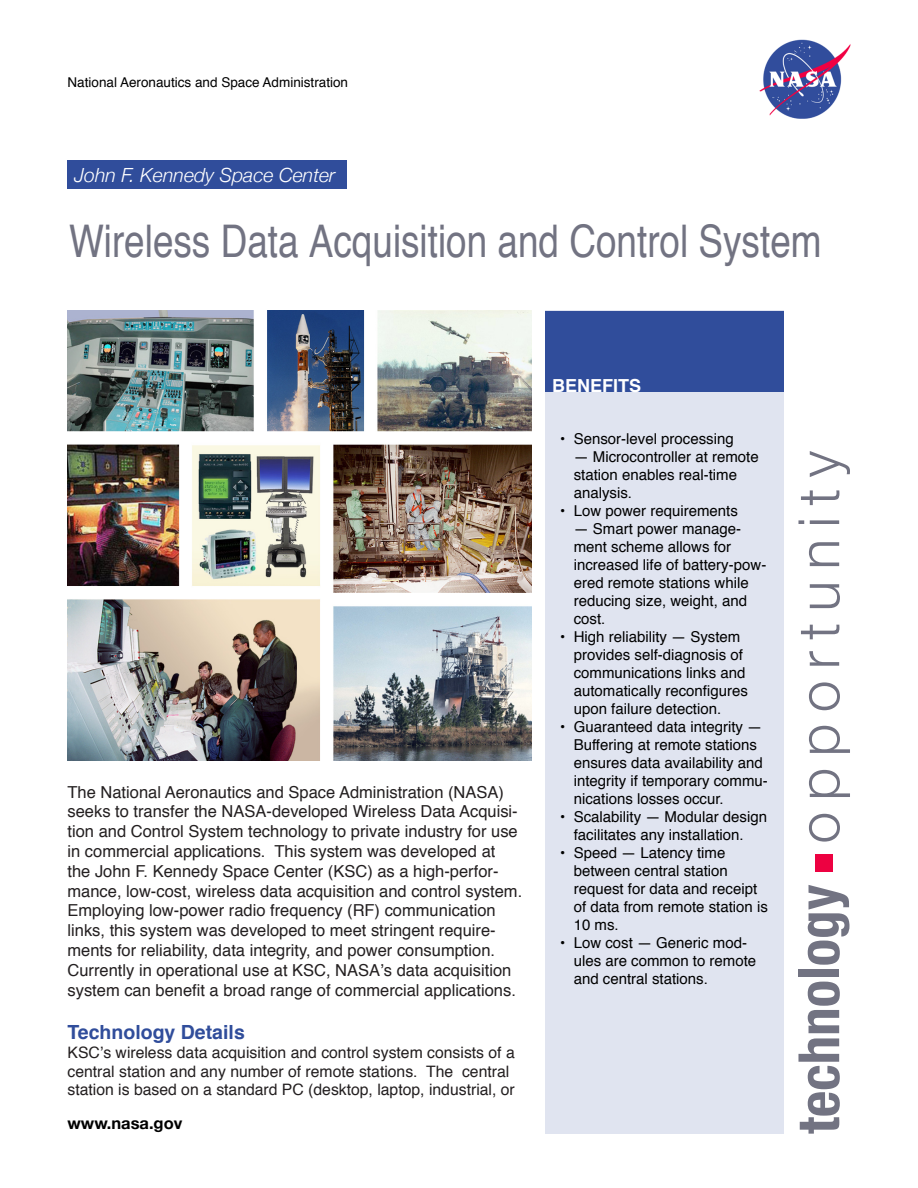
<style>
.page{position:relative;width:918px;height:1188px;background:#fff}
.page>*{position:absolute;margin:0;border:0;box-sizing:border-box;transform-origin:0 0}
.t1{font:300 57px "Helvetica Neue";letter-spacing:.2em;color:#727382}
.t2{font:condensed 45px "Helvetica";color:#727382}
.t3{font:italic 300 19.5px "Helvetica Neue";color:#fff}
.t4{font:700 19.5px "Helvetica";color:#304d9b}
.t5{font:700 18px "Helvetica";color:#fff}
.t6{font:16.5px/19.8px "Helvetica";color:#231f20}
.t7{font:700 16.5px "Helvetica Neue";color:#000}
.t8{font:15.75px/18.9px "Helvetica";color:#231f20}
.Bulleted_List_Style{font:15px/18px "Helvetica";color:#000}
.t9{font:13.5px "Helvetica";color:#000}
.s1{font-weight:700;font-stretch:condensed}
</style>
<div class="page">
<img style="left:759px;top:40px;width:92px;height:79px">
<div style="left:816px;top:855px;width:17px;height:17px;background:#ed0141"></div>
<div style="left:545px;top:311px;width:239px;height:823px;background:#e0e4f0"></div>
<div style="left:545px;top:311px;width:239px;height:81px;background:#304d9b"></div>
<div style="left:68px;top:161px;width:279px;height:28px;background:#304d9b"></div>
<img style="left:67px;top:310px;width:465px;height:450px">
<p class="t9" style="left:68px;top:71px;width:282px">National Aeronautics and Space Administration</p>
<p class="t3" style="left:75px;top:163px;width:262px">John F. Kennedy Space Center</p>
<p class="t2" style="left:69px;top:213px;width:754px">Wireless Data Acquisition and Control System</p>
<p class="t6" style="left:68px;top:781px;width:456px">The National Aeronautics and Space Administration (NASA) seeks to transfer the NASA-developed Wireless Data Acquisi&shy;tion and Control System technology to private industry for use in commercial applications. This system was developed at the John F. Kennedy Space Center (KSC) as a high-perfor&shy;mance, low-cost, wireless data acquisition and control system.<br>Employing low-power radio frequency (RF) communication links, this system was developed to meet stringent require&shy;ments for reliability, data integrity, and power consumption.<br>Currently in operational use at KSC, NASA’s data acquisition system can benefit a broad range of commercial applications.</p>
<p class="t4" style="left:68px;top:1014px;width:179px">Technology Details</p>
<p class="t8" style="left:68px;top:1042px;width:449px">KSC’s wireless data acquisition and control system consists of a central station and any number of remote stations. The central station is based on a standard PC (desktop, laptop, industrial, or</p>
<p class="t7" style="left:68px;top:1113px;width:116px">www.nasa.gov</p>
<p class="t5" style="left:552px;top:369px;width:91px">BENEFITS</p>
<p class="Bulleted_List_Style" style="left:560px;top:429px;width:175px">• Sensor-level processing</p>
<p class="Bulleted_List_Style" style="left:574px;top:447px;width:187px">— Microcontroller at remote station enables real-time analysis.</p>
<p class="Bulleted_List_Style" style="left:560px;top:501px;width:179px">• Low power requirements</p>
<p class="Bulleted_List_Style" style="left:574px;top:519px;width:194px">— Smart power manage&shy;ment scheme allows for increased life of battery-pow&shy;ered remote stations while reducing size, weight, and cost.</p>
<p class="Bulleted_List_Style" style="left:574px;top:627px;width:176px;text-indent:-14px">• High reliability — System provides self-diagnosis of communications links and automatically reconfigures upon failure detection.</p>
<p class="Bulleted_List_Style" style="left:574px;top:717px;width:196px;text-indent:-14px">• Guaranteed data integrity —<br>Buffering at remote stations ensures data availability and integrity if temporary commu&shy;nications losses occur.</p>
<p class="Bulleted_List_Style" style="left:574px;top:807px;width:195px;text-indent:-14px">• Scalability — Modular design facilitates any installation.</p>
<p class="Bulleted_List_Style" style="left:574px;top:843px;width:196px;text-indent:-14px">• Speed — Latency time between central station request for data and receipt of data from remote station is<br>10 ms.</p>
<p class="Bulleted_List_Style" style="left:574px;top:933px;width:184px;text-indent:-14px">• Low cost — Generic mod&shy;ules are common to remote and central stations.</p>
<p class="t1" style="left:784px;top:1134px;width:685px;rotate:-90deg"><span class="s1">technology</span> opportunity</p>
</div>
